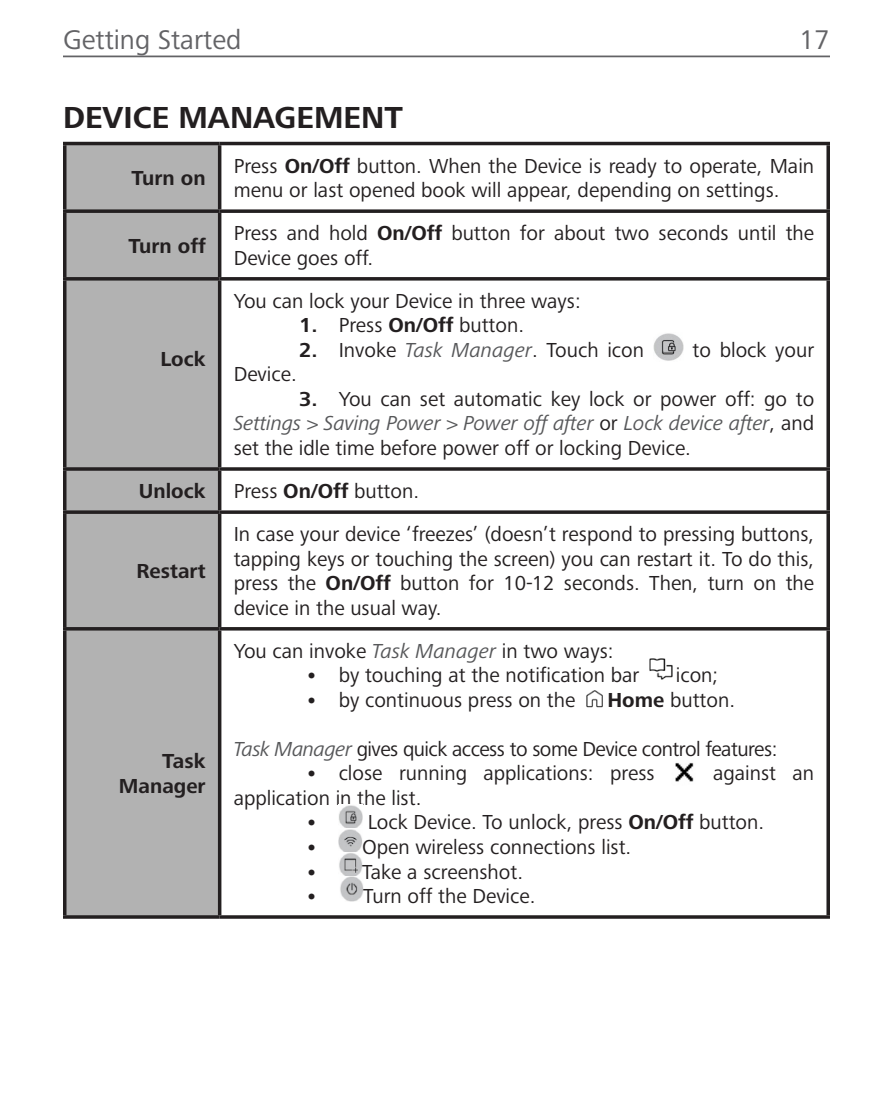
<style>
.page{position:relative;width:893px;height:1109px;background:#fff}
.page>*{position:absolute;margin:0;border:0;box-sizing:border-box;transform-origin:0 0}
.Heading_2{font:700 31.5px "Frutiger Next Pro";color:#231f20}
.t1{font:28px "Frutiger Next Pro";color:#636366}
.Right_Column{font:21px/24.5px "Frutiger Next Pro";color:#231f20}
.Right_Column-2{font:21px "Frutiger Next Pro";letter-spacing:-.025em;color:#231f20}
.Left_Column{font:700 21px/24.5px "Frutiger Next Pro";color:#231f20;text-align:right}
.s1{font-weight:700}
.s2{font-style:italic;color:#57585a}
</style>
<div class="page">
<hr style="left:63px;top:56px;width:767px;height:1px;background:#636366">
<div style="left:66px;top:145px;width:152px;height:770px;background:#b2b2b2"></div>
<hr style="left:218px;top:145px;width:3px;height:64px;background:#231f20">
<hr style="left:218px;top:213px;width:3px;height:64px;background:#231f20">
<hr style="left:218px;top:281px;width:3px;height:186px;background:#231f20">
<hr style="left:218px;top:471px;width:3px;height:39px;background:#231f20">
<hr style="left:218px;top:514px;width:3px;height:113px;background:#231f20">
<hr style="left:218px;top:630px;width:3px;height:285px;background:#231f20">
<hr style="left:63px;top:142px;width:157px;height:3px;background:#231f20">
<hr style="left:63px;top:145px;width:3px;height:64px;background:#231f20">
<hr style="left:220px;top:142px;width:610px;height:3px;background:#231f20">
<svg style="left:826px;top:145px;width:4px;height:64px"></svg>
<hr style="left:63px;top:281px;width:3px;height:186px;background:#231f20">
<svg style="left:826px;top:281px;width:4px;height:186px"></svg>
<svg style="left:63px;top:209px;width:157px;height:4px"></svg>
<hr style="left:63px;top:213px;width:3px;height:64px;background:#231f20">
<svg style="left:220px;top:209px;width:610px;height:4px;background:#3d3a3b"></svg>
<svg style="left:826px;top:213px;width:4px;height:64px"></svg>
<svg style="left:63px;top:467px;width:157px;height:4px"></svg>
<hr style="left:63px;top:471px;width:3px;height:39px;background:#231f20">
<svg style="left:220px;top:467px;width:610px;height:4px;background:#3d3a3b"></svg>
<svg style="left:826px;top:471px;width:4px;height:39px"></svg>
<svg style="left:63px;top:510px;width:157px;height:4px"></svg>
<hr style="left:63px;top:514px;width:3px;height:113px;background:#231f20">
<svg style="left:220px;top:510px;width:610px;height:4px;background:#3d3a3b"></svg>
<svg style="left:826px;top:514px;width:4px;height:113px"></svg>
<hr style="left:63px;top:627px;width:157px;height:3px;background:#231f20">
<hr style="left:63px;top:630px;width:3px;height:285px;background:#231f20">
<hr style="left:220px;top:627px;width:610px;height:3px;background:#231f20">
<svg style="left:826px;top:630px;width:4px;height:285px"></svg>
<svg style="left:63px;top:277px;width:157px;height:4px"></svg>
<svg style="left:220px;top:277px;width:610px;height:4px;background:#3d3a3a"></svg>
<svg style="left:63px;top:915px;width:157px;height:4px"></svg>
<svg style="left:220px;top:915px;width:610px;height:4px;background:#3d3a3b"></svg>
<img style="left:654px;top:333px;width:29px;height:28px">
<img style="left:649px;top:658px;width:24px;height:22px">
<img style="left:586px;top:690px;width:17px;height:18px">
<img style="left:675px;top:762px;width:19px;height:20px">
<img style="left:339px;top:805px;width:23px;height:47px">
<img style="left:339px;top:853px;width:23px;height:23px">
<img style="left:340px;top:876px;width:23px;height:26px">
<h2 class="t1" style="left:63px;top:24px;width:177px">GGGGGGG GGGGGGG</h2>
<h2 class="t1" style="left:799px;top:24px;width:28px">11</h2>
<p class="Heading_2" style="left:63px;top:99px;width:341px">DEVICE MANAGEMENT</p>
<p class="Left_Column" style="left:131px;top:166px;width:76px">Turn on</p>
<p class="Left_Column" style="left:128px;top:233px;width:79px">Turn off</p>
<p class="Left_Column" style="left:161px;top:347px;width:47px">Lock</p>
<p class="Right_Column" style="left:234px;top:153px;width:582px">Press <span class="s1">On/Off</span> button. When the Device is ready to operate, Main menu or last opened book will appear, depending on settings.</p>
<p class="Right_Column" style="left:234px;top:221px;width:582px">Press and hold <span class="s1">On/Off</span> button for about two seconds until the<br>Device goes off.</p>
<p class="Right_Column" style="left:234px;top:289px;width:349px">You can lock your Device in three ways:</p>
<p class="Right_Column" style="left:299px;top:313px;width:226px"><span class="s1">1.</span> Press <span class="s1">On/Off</span> button.</p>
<p class="Right_Column" style="left:299px;top:338px;width:346px"><span class="s1">2.</span> Invoke <span class="s2">Task Manager</span>. Touch icon</p>
<p class="Right_Column" style="left:693px;top:338px;width:123px">to block your</p>
<p class="Right_Column" style="left:234px;top:362px;width:65px">Device.</p>
<p class="Right_Column" style="left:234px;top:387px;width:582px;text-align:justify;text-indent:65px"><span class="s1">3.</span> You can set automatic key lock or power off: go to <span class="s2">Settings &gt; Saving Power &gt; Power off after</span> or <span class="s2">Lock device after</span>, and set the idle time before power off or locking Device.</p>
<p class="Left_Column" style="left:139px;top:479px;width:68px">Unlock</p>
<p class="Right_Column" style="left:234px;top:479px;width:187px">Press <span class="s1">On/Off</span> button.</p>
<p class="Left_Column" style="left:136px;top:559px;width:71px">Restart</p>
<p class="Left_Column" style="left:119px;top:749px;width:88px">Task<br>Manager</p>
<p class="Right_Column" style="left:234px;top:522px;width:582px;text-align:justify">In case your device ‘freezes’ (doesn’t respond to pressing buttons, tapping keys or touching the screen) you can restart it. To do this, press the <span class="s1">On/Off</span> button for 10-12 seconds. Then, turn on the device in the usual way.</p>
<p class="Right_Column" style="left:234px;top:639px;width:381px">You can invoke <span class="s2">Task Manager</span> in two ways:</p>
<p class="Right_Column" style="left:305px;top:663px;width:336px"><span class="s1">•</span> by touching at the notification bar</p>
<p class="Right_Column" style="left:676px;top:663px;width:44px">icon;</p>
<p class="Right_Column" style="left:305px;top:688px;width:272px"><span class="s1">•</span> by continuous press on the</p>
<p class="Right_Column" style="left:607px;top:688px;width:129px"><span class="s1">Home</span> button.</p>
<p class="Right_Column-2" style="left:234px;top:737px;width:545px"><span class="s2">Task Manager</span> gives quick access to some Device control features:</p>
<p class="Right_Column" style="left:305px;top:761px;width:351px"><span class="s1">•</span> close running applications: press</p>
<p class="Right_Column" style="left:713px;top:761px;width:103px">against an</p>
<p class="Right_Column" style="left:234px;top:786px;width:189px">application in the list.</p>
<p class="Right_Column" style="left:305px;top:810px;width:460px"><span class="s1">•</span> Lock Device. To unlock, press <span class="s1">On/Off</span> button.</p>
<p class="Right_Column" style="left:305px;top:835px;width:327px"><span class="s1">•</span> Open wireless connections list.</p>
<p class="Right_Column" style="left:305px;top:859px;width:219px"><span class="s1">•</span> Take a screenshot.</p>
<p class="Right_Column" style="left:305px;top:884px;width:232px"><span class="s1">•</span> Turn off the Device.</p>
</div>
